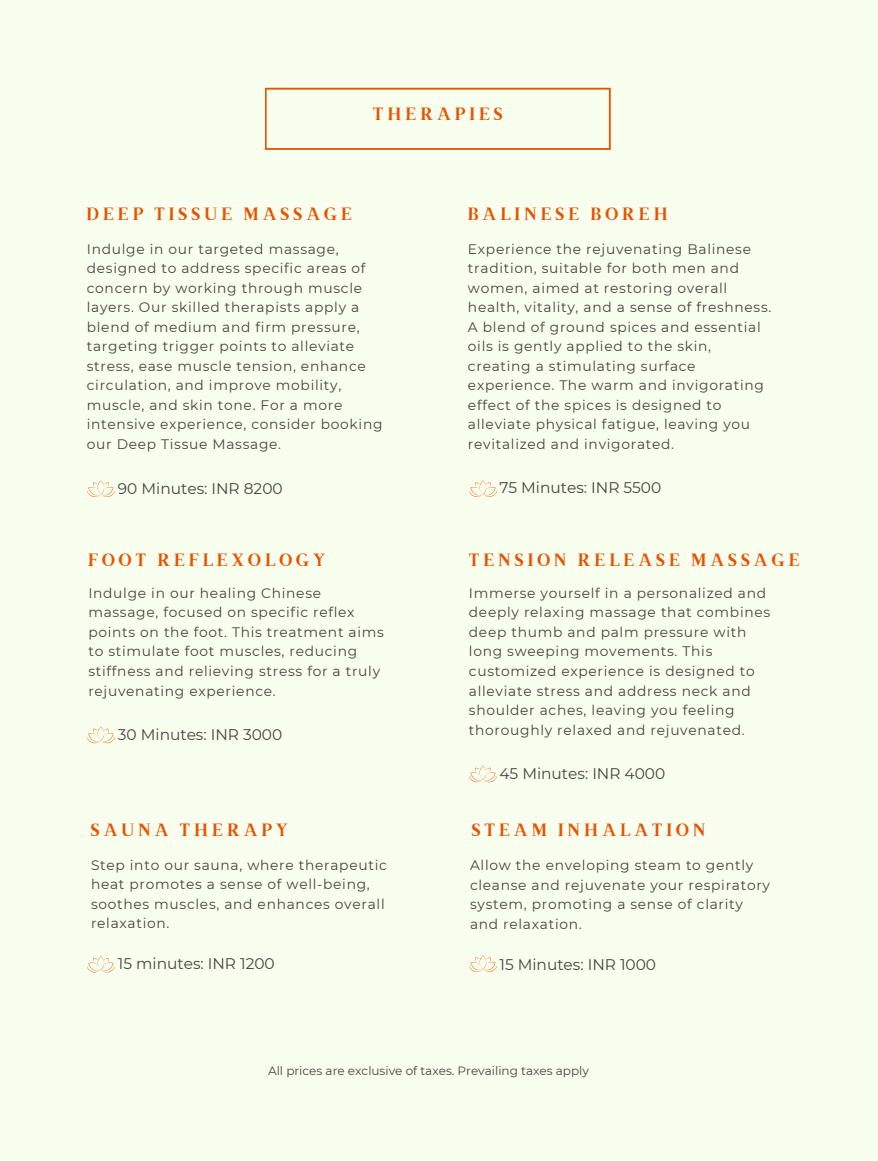
<style>
.page{position:relative;width:878px;height:1161px;background:#f9ffee}
.page>*{position:absolute;margin:0;border:0;box-sizing:border-box;transform-origin:0 0}
.t1{font:17.8px "Brixton TC";letter-spacing:.2em;color:#e85302}
.t2{font:15.4px "Montserrat";color:#444440}
.t3{font:13.8px/19.6px "Montserrat";letter-spacing:.05em;color:#444440}
.t4{font:12px "Montserrat";color:#444440}
</style>
<div class="page">
<svg style="left:265px;top:88px;width:345px;height:62px"></svg>
<svg style="left:87px;top:480px;width:28px;height:17px"></svg>
<svg style="left:469px;top:480px;width:28px;height:17px"></svg>
<svg style="left:87px;top:727px;width:28px;height:16px"></svg>
<svg style="left:87px;top:956px;width:28px;height:16px"></svg>
<svg style="left:469px;top:766px;width:28px;height:16px"></svg>
<svg style="left:469px;top:955px;width:28px;height:17px"></svg>
<h1 class="t1" style="left:373px;top:107px;width:132px">THERAPIES</h1>
<h1 class="t1" style="left:86px;top:207px;width:267px">DEEP TISSUE MASSAGE</h1>
<h3 class="t3" style="left:87px;top:239px;width:297px">Indulge in our targeted massage, designed to address specific areas of concern by working through muscle layers. Our skilled therapists apply a blend of medium and firm pressure, targeting trigger points to alleviate stress, ease muscle tension, enhance circulation, and improve mobility, muscle, and skin tone. For a more intensive experience, consider booking our Deep Tissue Massage.</h3>
<p class="t2" style="left:118px;top:479px;width:166px">90 Minutes: INR 8200</p>
<p class="t1" style="left:88px;top:553px;width:239px">FOOT REFLEXOLOGY</p>
<h2 class="t3" style="left:88px;top:583px;width:297px">Indulge in our healing Chinese massage, focused on specific reflex points on the foot. This treatment aims to stimulate foot muscles, reducing stiffness and relieving stress for a truly rejuvenating experience.</h2>
<h1 class="t2" style="left:118px;top:725px;width:166px">30 Minutes: INR 3000</h1>
<h1 class="t1" style="left:90px;top:823px;width:199px">SAUNA THERAPY</h1>
<h3 class="t3" style="left:91px;top:855px;width:297px">Step into our sauna, where therapeutic heat promotes a sense of well-being, soothes muscles, and enhances overall relaxation.</h3>
<p class="t2" style="left:118px;top:954px;width:158px">15 minutes: INR 1200</p>
<h2 class="t1" style="left:467px;top:207px;width:202px">BALINESE BOREH</h2>
<h1 class="t3" style="left:468px;top:239px;width:305px">Experience the rejuvenating Balinese tradition, suitable for both men and women, aimed at restoring overall health, vitality, and a sense of freshness.<br>A blend of ground spices and essential oils is gently applied to the skin, creating a stimulating surface experience. The warm and invigorating effect of the spices is designed to alleviate physical fatigue, leaving you revitalized and invigorated.</h1>
<h3 class="t2" style="left:499px;top:478px;width:163px">75 Minutes: INR 5500</h3>
<h3 class="t1" style="left:469px;top:553px;width:332px">TENSION RELEASE MASSAGE</h3>
<p class="t3" style="left:469px;top:583px;width:303px">Immerse yourself in a personalized and deeply relaxing massage that combines deep thumb and palm pressure with long sweeping movements. This customized experience is designed to alleviate stress and address neck and shoulder aches, leaving you feeling thoroughly relaxed and rejuvenated.</p>
<h2 class="t2" style="left:499px;top:764px;width:167px">45 Minutes: INR 4000</h2>
<h2 class="t1" style="left:471px;top:823px;width:235px">STEAM INHALATION</h2>
<h1 class="t3" style="left:470px;top:856px;width:301px">Allow the enveloping steam to gently cleanse and rejuvenate your respiratory system, promoting a sense of clarity and relaxation.</h1>
<h3 class="t2" style="left:499px;top:955px;width:158px">15 Minutes: INR 1000</h3>
<p class="t4" style="left:268px;top:1064px;width:322px">All prices are exclusive of taxes. Prevailing taxes apply</p>
</div>
